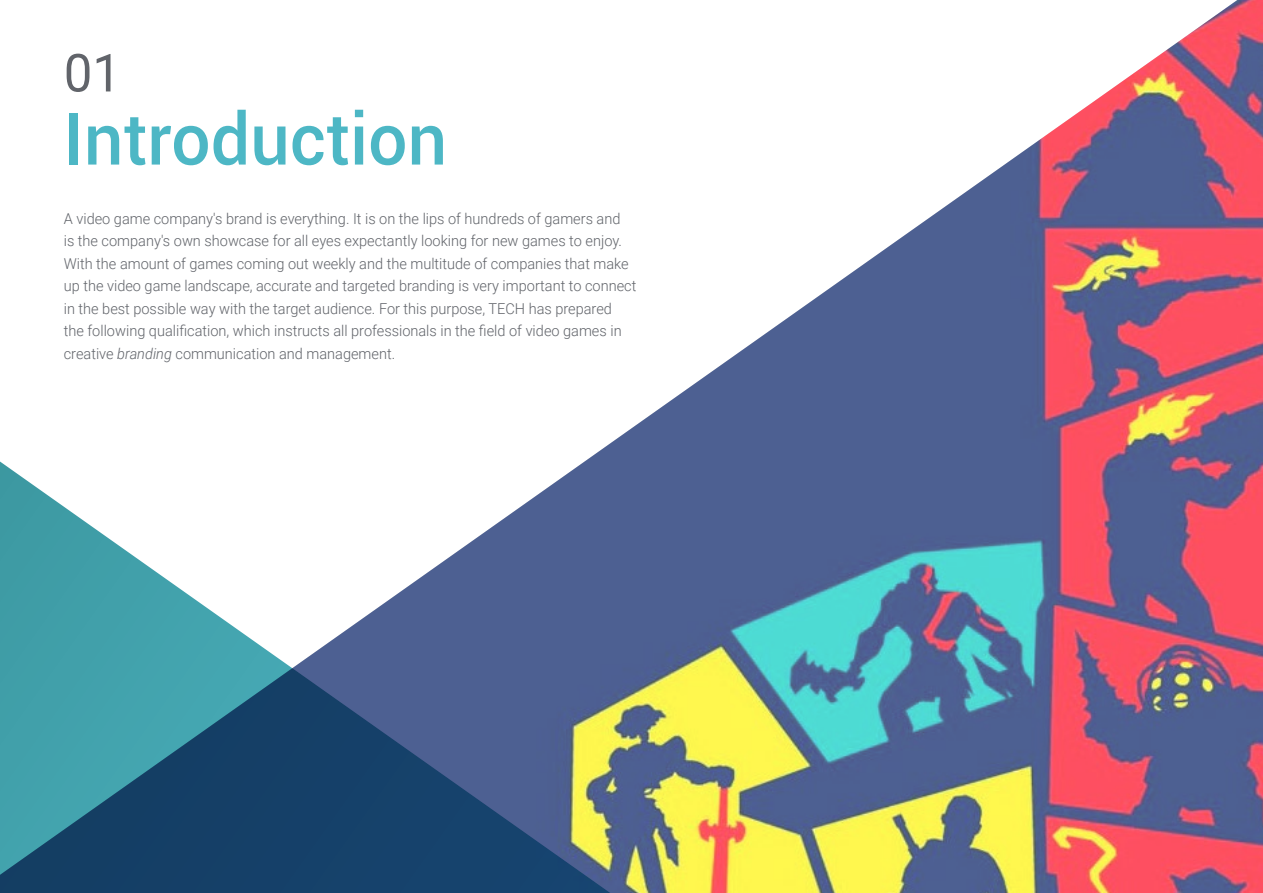
<style>
.page{position:relative;width:1263px;height:893px;background:#fff}
.page>*{position:absolute;margin:0;border:0;box-sizing:border-box;transform-origin:0 0}
.t1{font:500 72px "Roboto";color:#4db7c5}
.t2{font:52.5px "Roboto";color:#61646a}
.t3{font:300 15px/22.5px "Roboto";color:#61646a}
.s1{font-style:italic}
</style>
<div class="page">
<img style="left:606px;top:0;width:657px;height:893px">
<svg style="left:0;top:446px;width:640px;height:447px"></svg>
<h2 class="t2" style="left:64px;top:36px;width:59px">01</h2>
<h1 class="t1" style="left:64px;top:88px;width:385px">Introduction</h1>
<p class="t3" style="left:64px;top:207px;width:574px">A video game company's brand is everything. It is on the lips of hundreds of gamers and<br>is the company's own showcase for all eyes expectantly looking for new games to enjoy.<br>With the amount of games coming out weekly and the multitude of companies that make up the video game landscape, accurate and targeted branding is very important to connect in the best possible way with the target audience. For this purpose, TECH has prepared<br>the following qualification, which instructs all professionals in the field of video games in creative <span class="s1">branding</span> communication and management.</p>
</div>
